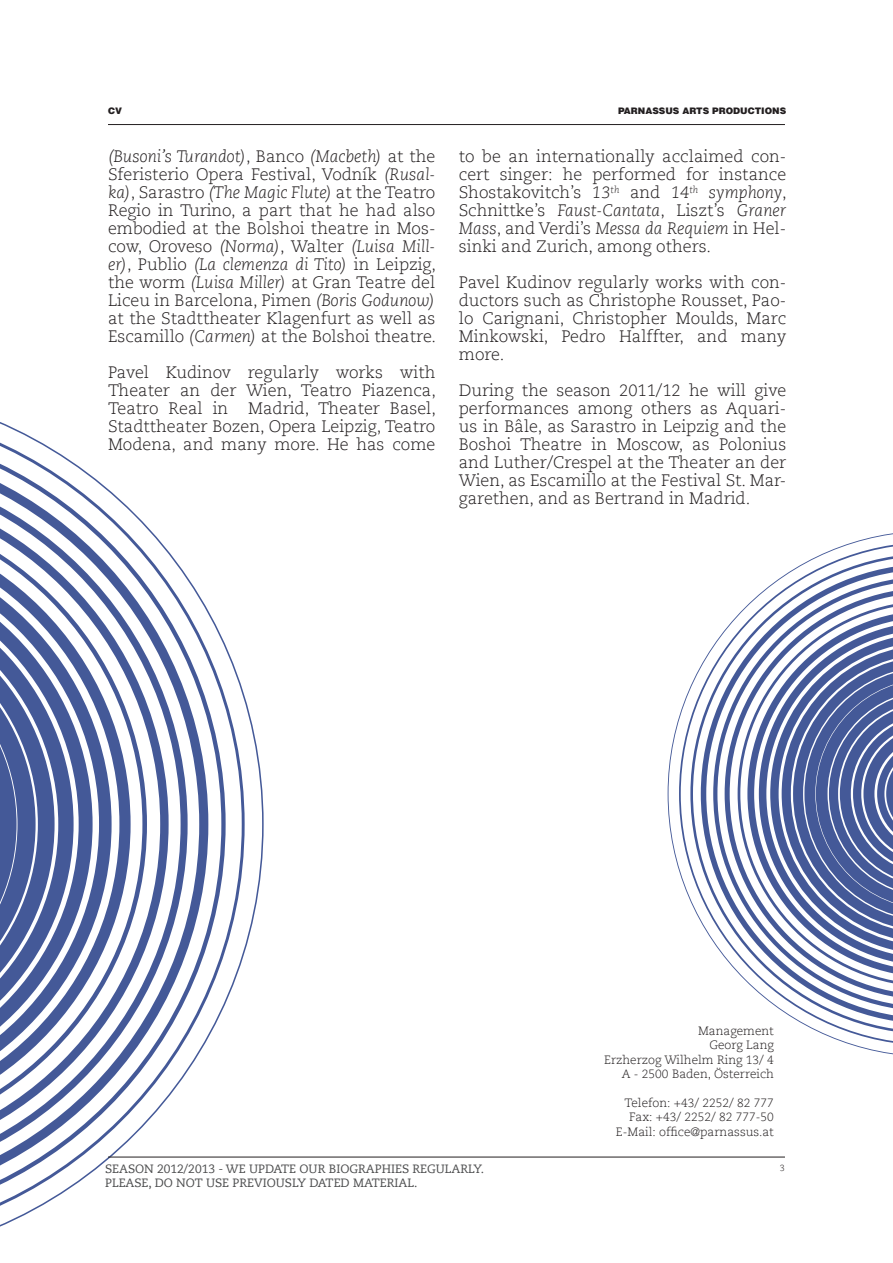
<style>
.page{position:relative;width:893px;height:1263px;background:#fff}
.page>*{position:absolute;margin:0;border:0;box-sizing:border-box;transform-origin:0 0}
.t1{font:300 16.5px/18px "PMN Caecilia";color:#231f20;text-align:justify}
.t2{font:300 12px/14.4px "PMN Caecilia";color:#231f20;text-align:right}
.t3{font:12px/14.4px "PMN Caecilia";color:#4b4c4d}
.t4{font:900 9px "Helvetica";color:#231f20}
.t5{font:300 9px "PMN Caecilia";color:#231f20}
.s1{font-style:italic}
</style>
<div class="page">
<svg style="left:0;top:422px;width:264px;height:805px"></svg>
<hr style="left:108px;top:124px;width:677px;height:1px;background:#231f20">
<hr style="left:108px;top:1157px;width:677px;height:1px;background:#231f20">
<svg style="left:668px;top:533px;width:225px;height:522px"></svg>
<p class="t4" style="left:108px;top:105px;width:16px">CV</p>
<p class="t1" style="left:108px;top:148px;width:330px"><span class="s1">(Busoni’s Turandot)</span>, Banco <span class="s1">(Macbeth)</span> at the Sferisterio Opera Festival, Vodník <span class="s1">(Rusal&shy;ka)</span>, Sarastro <span class="s1">(The Magic Flute)</span> at the Teatro Regio in Turino, a part that he had also embodied at the Bolshoi theatre in Mos&shy;cow, Oroveso <span class="s1">(Norma)</span>, Walter <span class="s1">(Luisa Mill&shy;er)</span>, Publio <span class="s1">(La clemenza di Tito)</span> in Leipzig, the worm <span class="s1">(Luisa Miller)</span> at Gran Teatre del Liceu in Barcelona, Pimen <span class="s1">(Boris Godunow) </span>at the Stadttheater Klagenfurt as well as Escamillo <span class="s1">(Carmen)</span> at the Bolshoi theatre.</p>
<p class="t1" style="left:108px;top:364px;width:330px">Pavel Kudinov regularly works with Theater an der Wien, Teatro Piazenca, Teatro Real in Madrid, Theater Basel, Stadttheater Bozen, Opera Leipzig, Teatro Modena, and many more. He has come</p>
<p class="t4" style="left:618px;top:105px;width:170px">PARNASSUS ARTS PRODUCTIONS</p>
<p class="t1" style="left:459px;top:148px;width:330px">to be an internationally acclaimed con&shy;cert singer: he performed for instance Shostakovitch’s <span class="s1">13</span><sup>th</sup> and <span class="s1">14</span><sup>th</sup> <span class="s1">symphony</span>, Schnittke’s <span class="s1">Faust-Cantata</span>, Liszt’s <span class="s1">Graner Mass</span>, and Verdi’s <span class="s1">Messa da Requiem</span> in Hel&shy;sinki and Zurich, among others.</p>
<p class="t1" style="left:459px;top:274px;width:329px">Pavel Kudinov regularly works with con&shy;ductors such as Christophe Rousset, Pao&shy;lo Carignani, Christopher Moulds, Marc Minkowski, Pedro Halffter, and many more.</p>
<p class="t1" style="left:459px;top:382px;width:329px">During the season 2011/12 he will give performances among others as Aquari&shy;us in Bâle, as Sarastro in Leipzig and the Boshoi Theatre in Moscow, as Polonius and Luther/Crespel at the Theater an der Wien, as Escamillo at the Festival St. Mar&shy;garethen, and as Bertrand in Madrid.</p>
<p class="t2" style="left:604px;top:1024px;width:171px">Management<br>Georg Lang<br>Erzherzog Wilhelm Ring 13/ 4<br>A - 2500 Baden, Österreich</p>
<p class="t2" style="left:616px;top:1096px;width:159px">Telefon: +43/ 2252/ 82 777<br>Fax: +43/ 2252/ 82 777-50<br>E-Mail: office@parnassus.at</p>
<p class="t3" style="left:105px;top:1161px;width:380px">SEASON 2012/2013 - WE UPDATE OUR BIOGRAPHIES REGULARLY.<br>PLEASE, DO NOT USE PREVIOUSLY DATED MATERIAL.</p>
<p class="t5" style="left:780px;top:1163px;width:7px">3</p>
</div>
